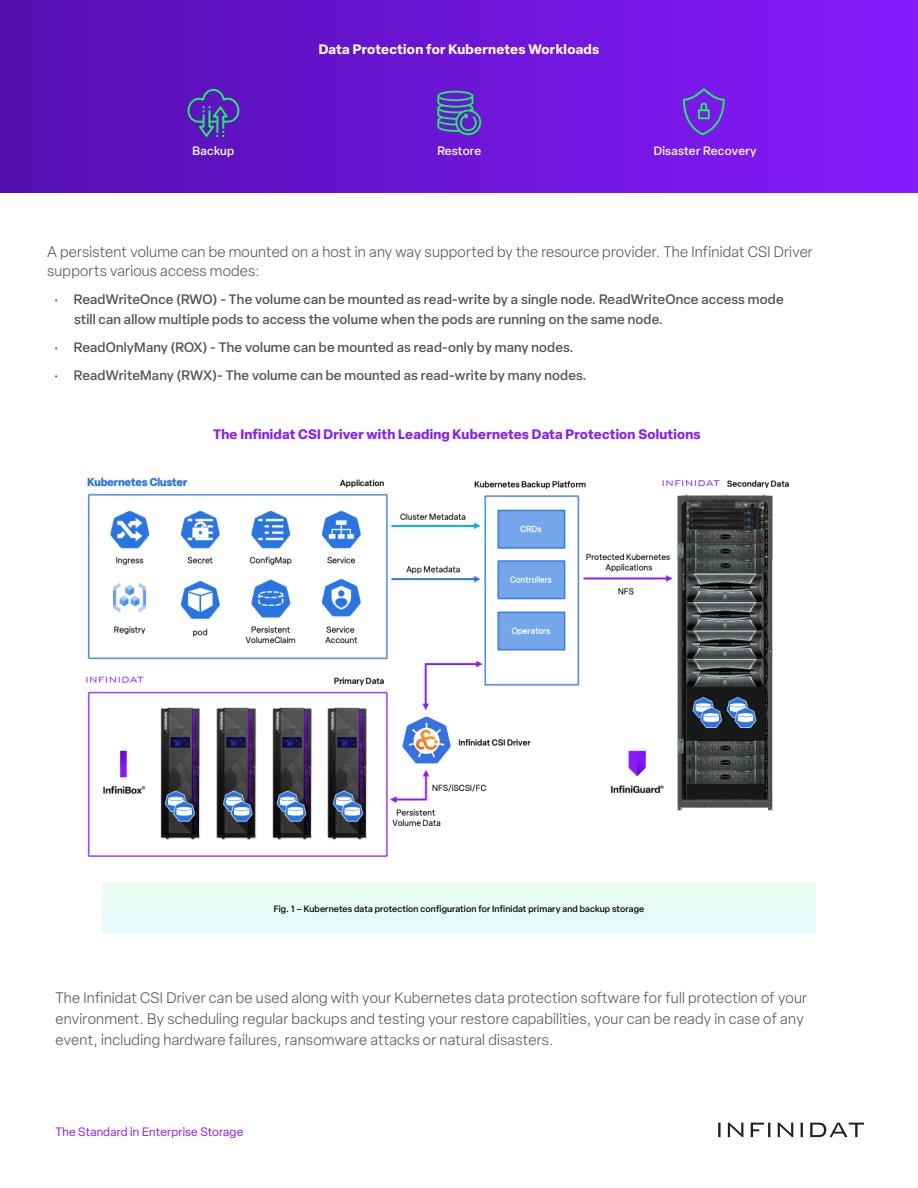
<style>
.page{position:relative;width:918px;height:1188px;background:#fff}
.page>*{position:absolute;margin:0;border:0;box-sizing:border-box;transform-origin:0 0}
.t1{font:300 15px/21px "Elza";letter-spacing:.015em;color:#4f535a}
.t2{font:500 13.5px/19.5px "Elza";letter-spacing:.015em;color:#4f535a}
.t3{font:700 13.5px "Elza";letter-spacing:.015em;color:#871cff}
.t4{font:700 13.5px "Elza";letter-spacing:.02em;color:#fff}
.t5{font:12px "Elza";letter-spacing:.015em;color:#871bff}
.t6{font:500 12px "Elza";letter-spacing:.02em;color:#fff}
.t7{font:500 9px "Elza";letter-spacing:.015em;color:#000}
.s1{font-weight:300;font-size:12.75px;color:#871bff}
</style>
<div class="page">
<div style="left:103px;top:884px;width:712px;height:49px;background:#e7fcf6"></div>
<img style="left:86px;top:477px;width:703px;height:380px">
<div style="left:0;top:0;width:918px;height:192px;background:linear-gradient(to right,#530faf,#861bfd)"></div>
<svg style="left:718px;top:1123px;width:146px;height:14px"></svg>
<svg style="left:187px;top:36px;width:53px;height:103px;background:#5826b7"></svg>
<svg style="left:683px;top:88px;width:42px;height:47px;background:#693ed1"></svg>
<svg style="left:437px;top:91px;width:44px;height:44px;background:#515dac"></svg>
<p class="t4" style="left:319px;top:40px;width:282px">Data Protection for Kubernetes Workloads</p>
<p class="t6" style="left:193px;top:143px;width:43px">Backup</p>
<p class="t6" style="left:437px;top:143px;width:45px">Restore</p>
<p class="t6" style="left:654px;top:143px;width:104px">Disaster Recovery</p>
<p class="t1" style="left:47px;top:242px;width:767px;line-height:19.5px">A persistent volume can be mounted on a host in any way supported by the resource provider. The Infinidat CSI Driver supports various access modes:</p>
<p class="t2" style="left:74px;top:290px;width:711px;text-indent:-20px"><span class="s1">•</span> ReadWriteOnce (RWO) - The volume can be mounted as read-write by a single node. ReadWriteOnce access mode still can allow multiple pods to access the volume when the pods are running on the same node.</p>
<p class="t2" style="left:54px;top:337px;width:521px"><span class="s1">•</span> ReadOnlyMany (ROX) - The volume can be mounted as read-only by many nodes.</p>
<p class="t2" style="left:54px;top:365px;width:534px"><span class="s1">•</span> ReadWriteMany (RWX)- The volume can be mounted as read-write by many nodes.</p>
<p class="t3" style="left:213px;top:425px;width:489px">The Infinidat CSI Driver with Leading Kubernetes Data Protection Solutions</p>
<p class="t7" style="left:274px;top:903px;width:372px">Fig. 1 – Kubernetes data protection configuration for Infinidat primary and backup storage</p>
<p class="t1" style="left:56px;top:988px;width:753px">The Infinidat CSI Driver can be used along with your Kubernetes data protection software for full protection of your environment. By scheduling regular backups and testing your restore capabilities, your can be ready in case of any event, including hardware failures, ransomware attacks or natural disasters.</p>
<p class="t5" style="left:56px;top:1124px;width:189px">The Standard in Enterprise Storage</p>
</div>
